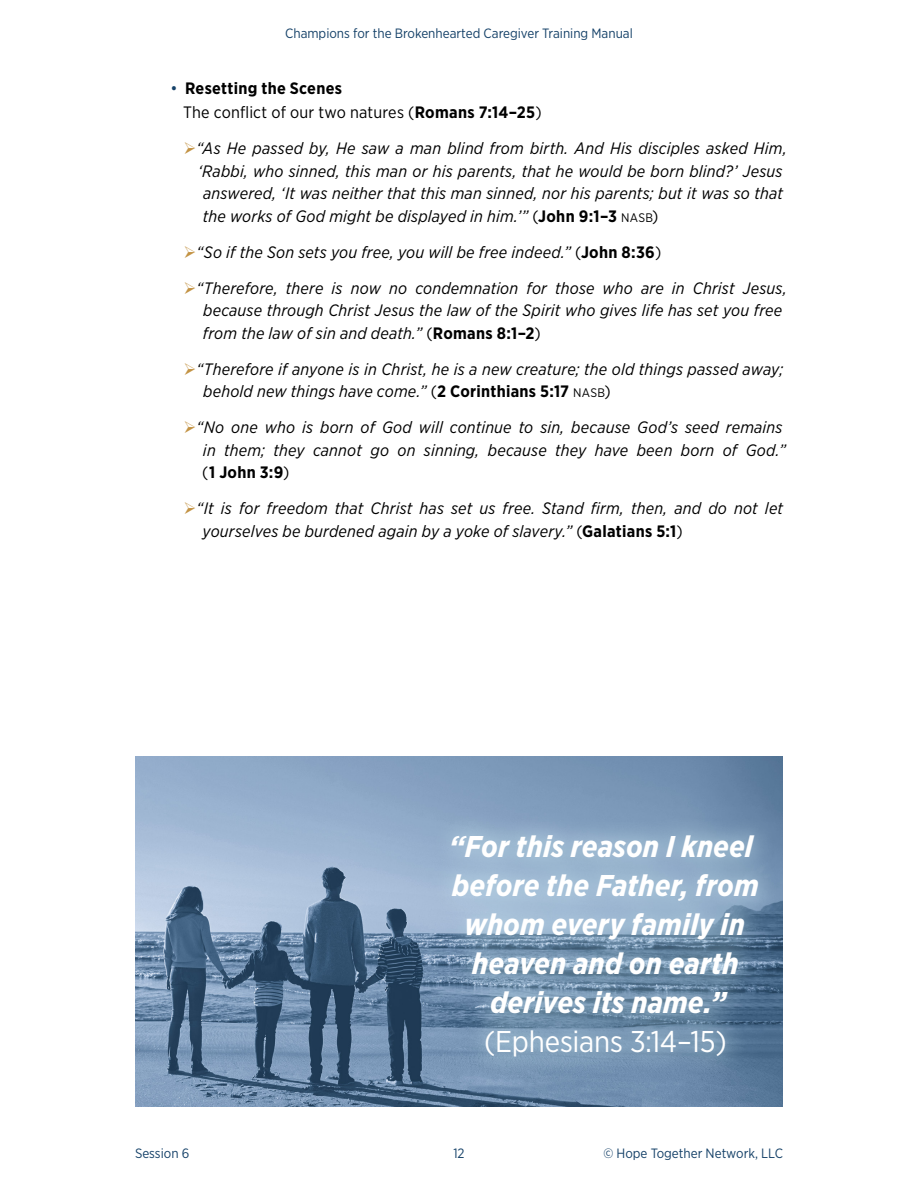
<style>
.page{position:relative;width:918px;height:1188px;background:#fff}
.page>*{position:absolute;margin:0;border:0;box-sizing:border-box;transform-origin:0 0}
.t1{font:italic 700 30px/39px "Gotham Narrow";color:#fff;text-align:center}
.t2{font:italic 16.5px/22.5px "Gotham Narrow";letter-spacing:.01em;color:#000}
.PAGES-32-Sub-bullet_Paragraph{font:16.5px "Gotham Narrow";letter-spacing:.01em;color:#000}
.t3{font:700 16.5px "Gotham Narrow";letter-spacing:.015em;color:#000}
.t4{font:13.5px "Gotham Narrow";color:#164269}
.s1{font-weight:400;color:#164269}
.s2{font-weight:700}
.s3{font-style:normal}
.s4{font-weight:700;font-style:normal}
.s5{font-style:normal;font-size:12.3px}
.s6{font-weight:400;font-style:normal}
</style>
<div class="page">
<img style="left:135px;top:756px;width:648px;height:351px">
<div style="left:429px;top:812px;width:353px;height:267px;background:#c6e5ee;opacity:.5"></div>
<p class="t4" style="left:285px;top:25px;width:349px">Champions for the Brokenhearted Caregiver Training Manual</p>
<p class="t3" style="left:171px;top:78px;width:173px"><span class="s1">•</span> Resetting the Scenes</p>
<p class="PAGES-32-Sub-bullet_Paragraph" style="left:183px;top:102px;width:360px">The conflict of our two natures (<span class="s2">Romans 7:14–25</span>)</p>
<p class="t2" style="left:197px;top:137px;width:592px">“As He passed by, He saw a man blind from birth. And His disciples asked Him,</p>
<p class="t2" style="left:198px;top:159px;width:586px">‘Rabbi, who sinned, this man or his parents, that he would be born blind?’ Jesus</p>
<p class="t2" style="left:203px;top:182px;width:582px">answered, ‘It was neither that this man sinned, nor his parents; but it was so that</p>
<p class="t2" style="left:203px;top:204px;width:457px">the works of God might be displayed in him.’” <span class="s3">(</span><span class="s4">John 9:1–3</span> <span class="s5">NASB</span><span class="s3">)</span></p>
<p class="t2" style="left:197px;top:240px;width:466px">“So if the Son sets you free, you will be free indeed.” <span class="s3">(</span><span class="s4">John 8:36</span><span class="s3">)</span></p>
<p class="t2" style="left:203px;top:276px;width:585px;text-indent:-6px">“Therefore, there is now no condemnation for those who are in Christ Jesus, because through Christ Jesus the law of the Spirit who gives life has set you free from the law of sin and death.” <span class="s3">(</span><span class="s4">Romans 8:1–2</span><span class="s3">)</span></p>
<p class="t2" style="left:203px;top:357px;width:582px;text-indent:-6px">“Therefore if anyone is in Christ, he is a new creature; the old things passed away; behold new things have come.” <span class="s3">(</span><span class="s4">2 Corinthians 5:17</span> <span class="s5">NASB</span><span class="s3">)</span></p>
<p class="t2" style="left:202px;top:416px;width:585px;text-indent:-6px">“No one who is born of God will continue to sin, because God’s seed remains in them; they cannot go on sinning, because they have been born of God.” <span class="s3">(</span><span class="s4">1 John 3:9</span><span class="s3">)</span></p>
<p class="t2" style="left:203px;top:497px;width:582px;text-indent:-6px">“It is for freedom that Christ has set us free. Stand firm, then, and do not let yourselves be burdened again by a yoke of slavery.” <span class="s3">(</span><span class="s4">Galatians 5:1</span><span class="s3">)</span></p>
<p class="t1" style="left:449px;top:827px;width:311px">“For this reason I kneel before the Father, from whom every family in heaven and on earth derives its name.” <span class="s6">(Ephesians 3:14–15)</span></p>
<p class="t4" style="left:135px;top:1145px;width:56px">Session 6</p>
<p class="t4" style="left:453px;top:1145px;width:13px">12</p>
<p class="t4" style="left:603px;top:1145px;width:181px">© Hope Together Network, LLC</p>
</div>
